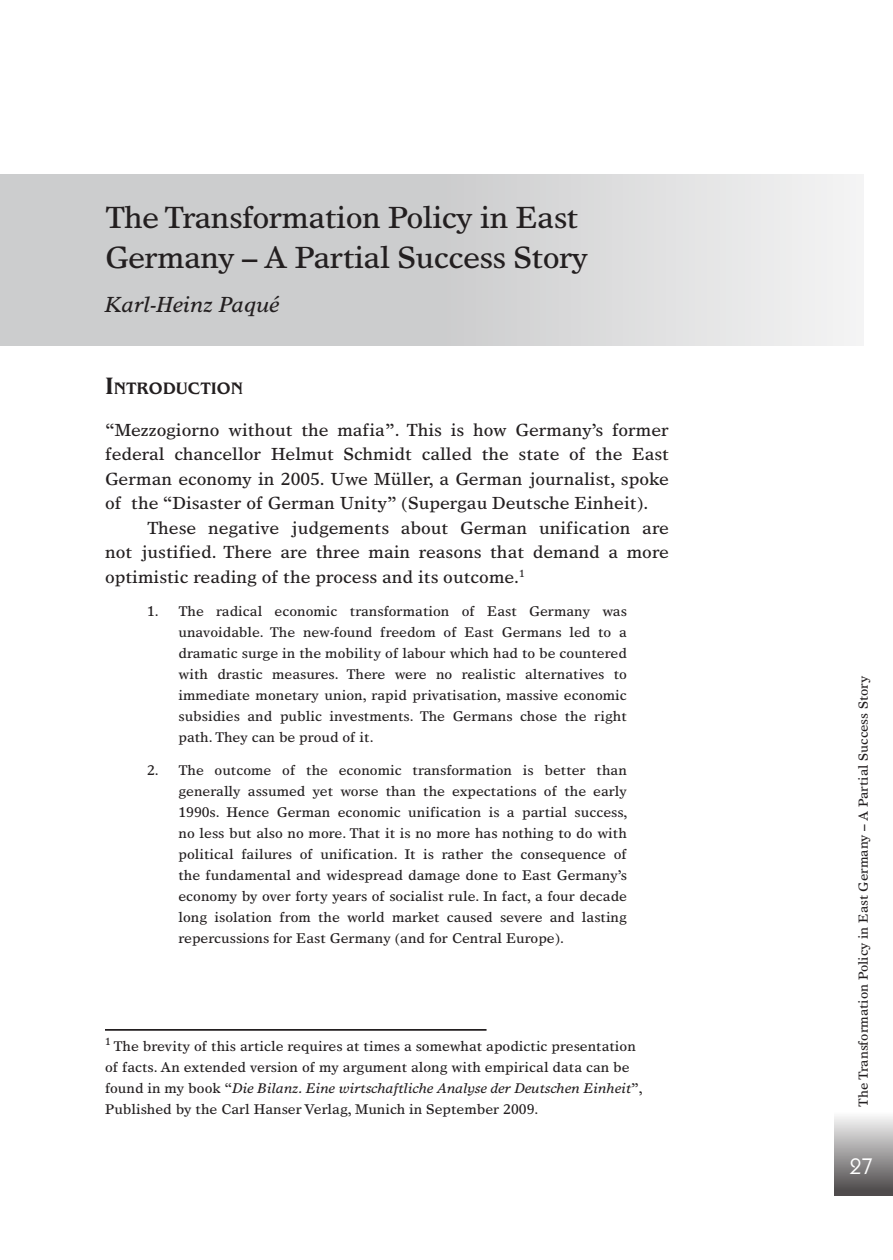
<style>
.page{position:relative;width:893px;height:1260px;background:#fff}
.page>*{position:absolute;margin:0;border:0;box-sizing:border-box;transform-origin:0 0}
.Title_Paragraph{font:30.62px/40.2px "Times Europa LT Std";letter-spacing:-.02em;color:#231f20}
.t1{font:24.5px "Kabel LT Std";color:#fff}
.Name_Paragraph{font:italic 21.88px "Times Europa LT Std";color:#231f20}
.First_Paragraph{font:17.5px/24.5px "Times Europa LT Std";color:#231f20;text-align:justify}
.Main_Paragraph{font:17.5px/24.5px "Times Europa LT Std";color:#231f20;text-align:justify}
.Heading_Paragraph{font:500 17.15px "Benguiat Std";color:#231f20}
.Quotes_Paragraph{font:14px/21px "Times Europa LT Std";color:#231f20;text-align:justify}
.Footnotes_Paragraph{font:14px/21px "Times Europa LT Std";color:#231f20}
.t2{font:13.12px "Times Europa LT Std";color:#231f20}
.s1{font-size:24.5px}
.s2{font-style:italic}
</style>
<div class="page">
<div style="left:834px;top:1110px;width:59px;height:86px;background:linear-gradient(to bottom,#fff,#474445)"></div>
<div style="left:0;top:174px;width:863px;height:171px;background:linear-gradient(to right,#c2c3c4,#eaeaea)"></div>
<hr style="left:105px;top:1029px;width:381px;height:2px;background:#231f20">
<p class="Title_Paragraph" style="left:105px;top:196px;width:485px">The Transformation Policy in East<br>Germany – A Partial Success Story</p>
<p class="Name_Paragraph" style="left:105px;top:291px;width:175px">Karl-Heinz Paqué</p>
<p class="Heading_Paragraph" style="left:105px;top:378px;width:140px"><span class="s1">I</span>NTRODUCTION</p>
<p class="First_Paragraph" style="left:105px;top:417px;width:565px">“Mezzogiorno without the mafia”. This is how Germany’s former federal chancellor Helmut Schmidt called the state of the East German economy in 2005. Uwe Müller, a German journalist, spoke of the “Disaster of German Unity” (Supergau Deutsche Einheit).</p>
<p class="Main_Paragraph" style="left:105px;top:515px;width:565px;text-indent:42px">These negative judgements about German unification are not justified. There are three main reasons that demand a more optimistic reading of the process and its outcome.<sup>1</sup></p>
<p class="Quotes_Paragraph" style="left:178px;top:600px;width:450px;text-indent:-32px">1. The radical economic transformation of East Germany was unavoidable. The new-found freedom of East Germans led to a dramatic surge in the mobility of labour which had to be countered with drastic measures. There were no realistic alternatives to immediate monetary union, rapid privatisation, massive economic subsidies and public investments. The Germans chose the right path. They can be proud of it.</p>
<p class="Quotes_Paragraph" style="left:178px;top:760px;width:450px;text-indent:-32px">2. The outcome of the economic transformation is better than generally assumed yet worse than the expectations of the early 1990s. Hence German economic unification is a partial success, no less but also no more. That it is no more has nothing to do with political failures of unification. It is rather the consequence of the fundamental and widespread damage done to East Germany’s economy by over forty years of socialist rule. In fact, a four decade long isolation from the world market caused severe and lasting repercussions for East Germany (and for Central Europe).</p>
<p class="Footnotes_Paragraph" style="left:105px;top:1036px;width:539px"><sup>1</sup> The brevity of this article requires at times a somewhat apodictic presentation of facts. An extended version of my argument along with empirical data can be found in my book “<span class="s2">Die Bilanz. Eine wirtschaftliche Analyse der Deutschen Einheit</span>”, Published by the Carl Hanser Verlag, Munich in September 2009.</p>
<p class="t2" style="left:855px;top:1107px;width:432px;rotate:-90deg">The Transformation Policy in East Germany – A Partial Success Story</p>
<p class="t1" style="left:850px;top:1151px;width:25px">27</p>
</div>
